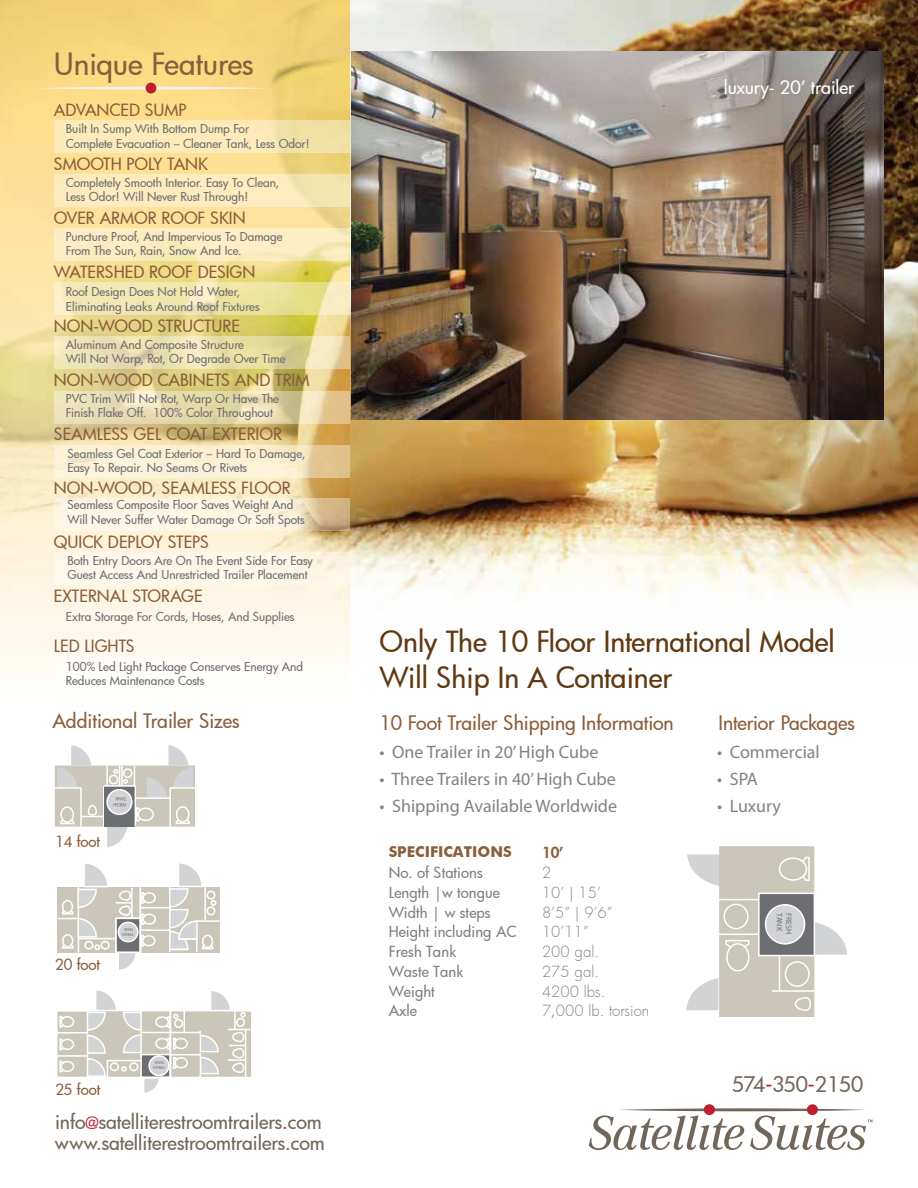
<style>
.page{position:relative;width:918px;height:1188px;background:#fff}
.page>*{position:absolute;margin:0;border:0;box-sizing:border-box;transform-origin:0 0}
.t1{font:500 30px "Futura";letter-spacing:-.005em;color:#8a5e3c}
.t2{font:500 28.5px/36px "Futura";letter-spacing:-.005em;color:#603913}
.t3{font:500 21px "Futura";letter-spacing:-.01em;color:#726658}
.t4{font:500 19.5px "Futura";letter-spacing:-.005em;color:#8a5e3c}
.t5{font:500 19.5px/20.4px "Futura";letter-spacing:-.005em;color:#726658}
.t6{font:18px "Myriad Pro";color:#808285}
.t7{font:500 18px "Futura";color:#fff}
.t8{font:500 16.5px "Futura";color:#8a5e3c}
.t9{font:500 15px "Futura";color:#808080}
.t10{font:300 15px "Futura";letter-spacing:.005em;color:#808080}
.t11{font:500 15px "Futura";letter-spacing:-.01em;color:#8a5e3c}
.t12{font:700 15px "Futura BT";color:#8a5e3c}
.t13{font:800 15px "Futura";color:#8a5e3c}
.t14{font:500 12px/14.4px "Futura";letter-spacing:-.005em;color:#6d6e71}
.t15{font:7.95px "Myriad Pro";color:#6d6e71}
.t16{font:4.95px/6px "Myriad Pro";color:#6d6e71}
.t17{font:4.35px/5.1px "Myriad Pro";color:#6d6e71}
.t18{font:4.2px/5.1px "Myriad Pro";color:#6d6e71}
.s1{font-size:16.5px;color:#be1e2d}
.s2{color:#be1e2d}
</style>
<div class="page">
<img style="left:350px;top:0;width:568px;height:600px">
<img style="left:351px;top:51px;width:532px;height:368px">
<svg style="left:0;top:0;width:350px;height:667px"></svg>
<svg style="left:686px;top:846px;width:161px;height:171px"></svg>
<svg style="left:37px;top:87px;width:229px;height:3px"></svg>
<div style="left:146px;top:83px;width:10px;height:11px;background:#be1e2d;border-radius:50%"></div>
<div style="left:54px;top:120px;width:296px;height:32px;background:linear-gradient(to right,#ffeebf,#f3e2a8)"></div>
<div style="left:54px;top:174px;width:296px;height:32px;background:linear-gradient(to right,#ffeec2,#f7e7b6)"></div>
<svg style="left:54px;top:228px;width:296px;height:32px;fill:#fdedc3"></svg>
<svg style="left:54px;top:282px;width:296px;height:32px"></svg>
<svg style="left:54px;top:336px;width:296px;height:32px"></svg>
<svg style="left:54px;top:391px;width:296px;height:33px"></svg>
<svg style="left:54px;top:445px;width:296px;height:33px;fill:#fbf0d5"></svg>
<svg style="left:54px;top:498px;width:296px;height:32px;fill:#fdf6e1"></svg>
<div style="left:54px;top:552px;width:296px;height:32px;background:#fef7e8"></div>
<div style="left:54px;top:657px;width:296px;height:32px;background:#fff"></div>
<svg style="left:807px;top:1104px;width:11px;height:11px"></svg>
<svg style="left:704px;top:1104px;width:11px;height:11px"></svg>
<svg style="left:589px;top:1108px;width:284px;height:42px"></svg>
<svg style="left:55px;top:745px;width:140px;height:102px"></svg>
<div style="left:104px;top:786px;width:32px;height:41px;background:#6d6e71"></div>
<div style="left:107px;top:790px;width:25px;height:24px;background:#d1d3d4;border-radius:50%"></div>
<div style="left:106px;top:789px;width:27px;height:26px;border:2px solid #fff;border-radius:50%"></div>
<hr style="left:104px;top:785px;width:31px;height:2px;background:#fff">
<hr style="left:135px;top:786px;width:1px;height:41px;background:#fff">
<svg style="left:57px;top:863px;width:163px;height:107px"></svg>
<svg style="left:57px;top:990px;width:194px;height:103px"></svg>
<h1 class="t1" style="left:54px;top:43px;width:201px">Unique Features</h1>
<h3 class="t8" style="left:54px;top:99px;width:134px">ADVANCED SUMP</h3>
<p class="t14" style="left:66px;top:121px;width:245px">Built In Sump With Bottom Dump For<br>Complete Evacuation – Cleaner Tank, Less Odor!</p>
<h3 class="t8" style="left:54px;top:153px;width:156px">SMOOTH POLY TANK</h3>
<p class="t14" style="left:66px;top:175px;width:215px">Completely Smooth Interior. Easy To Clean,<br>Less Odor! Will Never Rust Through!</p>
<p class="t14" style="left:66px;top:229px;width:218px">Puncture Proof, And Impervious To Damage<br>From The Sun, Rain, Snow And Ice.</p>
<p class="t14" style="left:66px;top:284px;width:195px">Roof Design Does Not Hold Water,<br>Eliminating Leaks Around Roof Fixtures</p>
<h3 class="t8" style="left:54px;top:207px;width:193px">OVER ARMOR ROOF SKIN</h3>
<h3 class="t8" style="left:54px;top:261px;width:203px">WATERSHED ROOF DESIGN</h3>
<h3 class="t8" style="left:54px;top:315px;width:188px">NON-WOOD STRUCTURE</h3>
<p class="t14" style="left:66px;top:337px;width:221px">Aluminum And Composite Structure<br>Will Not Warp, Rot, Or Degrade Over Time</p>
<h3 class="t8" style="left:54px;top:369px;width:257px">NON-WOOD CABINETS AND TRIM</h3>
<p class="t14" style="left:66px;top:391px;width:215px">PVC Trim Will Not Rot, Warp Or Have The<br>Finish Flake Off. 100% Color Throughout</p>
<h3 class="t8" style="left:54px;top:423px;width:230px">SEAMLESS GEL COAT EXTERIOR</h3>
<p class="t14" style="left:67px;top:446px;width:240px">Seamless Gel Coat Exterior – Hard To Damage,<br>Easy To Repair. No Seams Or Rivets</p>
<p class="t14" style="left:67px;top:498px;width:239px">Seamless Composite Floor Saves Weight And<br>Will Never Suffer Water Damage Or Soft Spots</p>
<h3 class="t8" style="left:54px;top:477px;width:239px">NON-WOOD, SEAMLESS FLOOR</h3>
<h3 class="t8" style="left:54px;top:531px;width:157px">QUICK DEPLOY STEPS</h3>
<h3 class="t8" style="left:54px;top:585px;width:150px">EXTERNAL STORAGE</h3>
<h3 class="t8" style="left:54px;top:634px;width:82px">LED LIGHTS</h3>
<p class="t14" style="left:67px;top:553px;width:247px">Both Entry Doors Are On The Event Side For Easy<br>Guest Access And Unrestricted Trailer Placement</p>
<p class="t14" style="left:66px;top:609px;width:230px">Extra Storage For Cords, Hoses, And Supplies</p>
<p class="t14" style="left:66px;top:659px;width:239px">100% Led Light Package Conserves Energy And<br>Reduces Maintenance Costs</p>
<h3 class="t4" style="left:52px;top:707px;width:189px">Additional Trailer Sizes</h3>
<p class="t11" style="left:55px;top:831px;width:47px">14 foot</p>
<p class="t16" style="left:126px;top:808px;width:15px;rotate:-180deg">FRESH<br>TANK</p>
<p class="t11" style="left:55px;top:954px;width:47px">20 foot</p>
<p class="t18" style="left:134px;top:937px;width:13px;rotate:-180deg">FRESH<br>TANK</p>
<p class="t11" style="left:55px;top:1079px;width:46px">25 foot</p>
<p class="t17" style="left:165px;top:1071px;width:13px;rotate:-180deg">FRESH<br>TANK</p>
<h3 class="t5" style="left:55px;top:1111px;width:271px">info<span class="s1">@</span>satelliterestroomtrailers<span class="s2">.</span>com www.satelliterestroomtrailers.com</h3>
<h3 class="t7" style="left:724px;top:75px;width:132px">luxury- 20’ trailer</h3>
<h2 class="t2" style="left:380px;top:623px;width:457px">Only The 10 Floor International Model<br>Will Ship In A Container</h2>
<h3 class="t4" style="left:380px;top:710px;width:296px">10 Foot Trailer Shipping Information</h3>
<h3 class="t6" style="left:380px;top:740px;width:220px">• One Trailer in 20’ High Cube</h3>
<h3 class="t6" style="left:380px;top:767px;width:238px">• Three Trailers in 40’ High Cube</h3>
<h3 class="t6" style="left:380px;top:794px;width:239px">• Shipping Available Worldwide</h3>
<p class="t12" style="left:389px;top:843px;width:125px">SPECIFICATIONS</p>
<p class="t13" style="left:542px;top:843px;width:23px">10’</p>
<p class="t9" style="left:389px;top:863px;width:96px">No. of Stations</p>
<p class="t10" style="left:542px;top:863px;width:11px">2</p>
<p class="t9" style="left:389px;top:882px;width:113px">Length |w tongue</p>
<p class="t10" style="left:542px;top:882px;width:60px">10’ | 15’</p>
<p class="t9" style="left:389px;top:902px;width:103px">Width | w steps</p>
<p class="t10" style="left:542px;top:902px;width:72px">8’5” | 9’6”</p>
<p class="t9" style="left:389px;top:922px;width:129px">Height including AC</p>
<p class="t10" style="left:542px;top:922px;width:48px">10’11”</p>
<p class="t9" style="left:389px;top:941px;width:69px">Fresh Tank</p>
<p class="t10" style="left:542px;top:942px;width:59px">200 gal.</p>
<p class="t9" style="left:389px;top:961px;width:76px">Waste Tank</p>
<p class="t10" style="left:542px;top:961px;width:59px">275 gal.</p>
<p class="t9" style="left:389px;top:981px;width:48px">Weight</p>
<p class="t10" style="left:542px;top:981px;width:65px">4200 lbs.</p>
<p class="t9" style="left:389px;top:1001px;width:30px">Axle</p>
<p class="t10" style="left:542px;top:1001px;width:109px">7,000 lb. torsion</p>
<h3 class="t4" style="left:719px;top:710px;width:138px">Interior Packages</h3>
<h3 class="t6" style="left:717px;top:741px;width:104px">• Commercial</h3>
<h3 class="t6" style="left:717px;top:768px;width:42px">• SPA</h3>
<h3 class="t6" style="left:717px;top:795px;width:65px">• Luxury</h3>
<p class="t15" style="left:784px;top:913px;width:19px;rotate:90deg">TANK</p>
<p class="t15" style="left:794px;top:913px;width:23px;rotate:90deg">FRESH</p>
<h3 class="t3" style="left:732px;top:1070px;width:133px">574<span class="s2">-</span>350<span class="s2">-</span>2150</h3>
</div>
